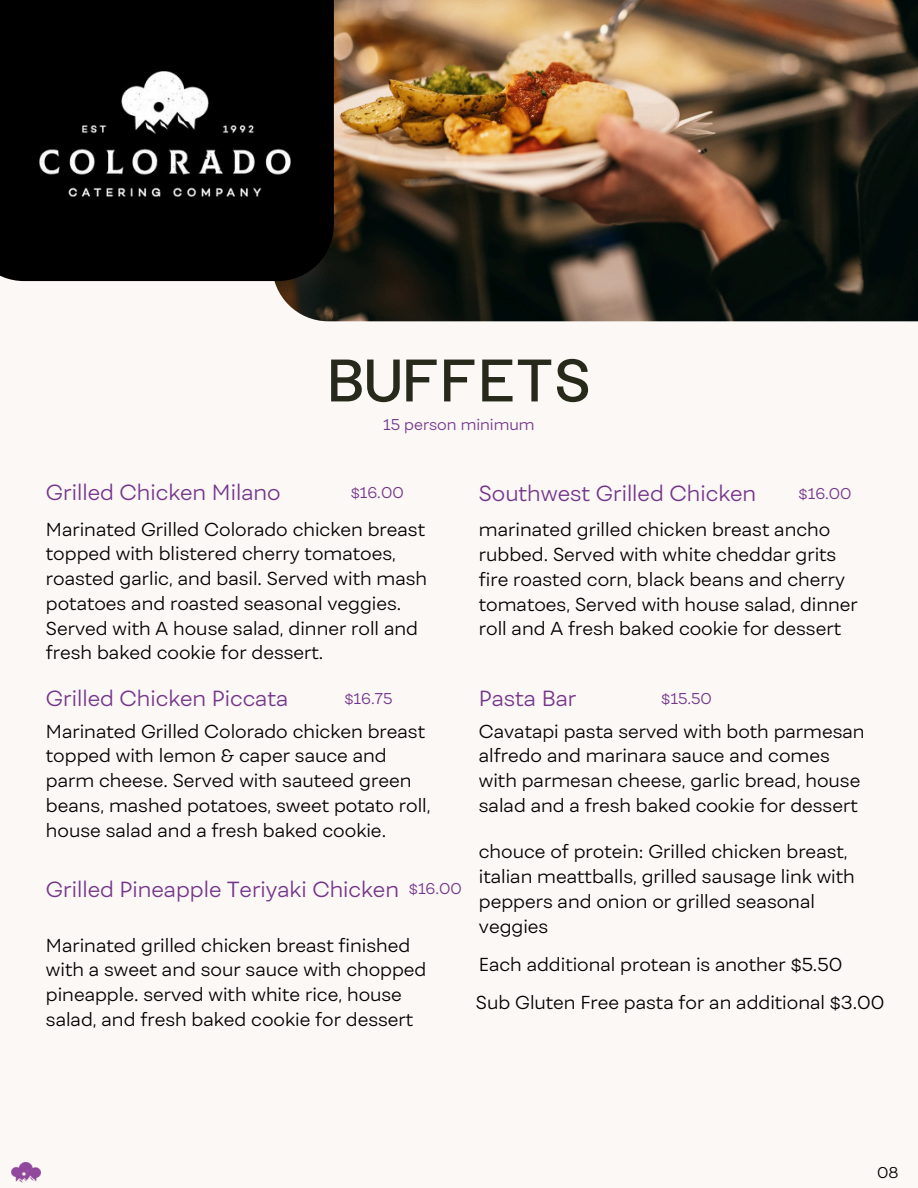
<style>
.page{position:relative;width:918px;height:1188px;background:#fcf8f5}
.page>*{position:absolute;margin:0;border:0;box-sizing:border-box;transform-origin:0 0}
.t1{font:60px "Azeret Mono";letter-spacing:-.02em;color:#272a1b}
.t2{font:300 21px "Fibra";color:#74358b}
.t3{font:300 18px/24.8px "Fibra";color:#000}
.t4{font:300 15px "Fibra";color:#74358b}
.t5{font:300 15px "Fibra";color:#000}
</style>
<div class="page">
<img style="left:272px;top:0;width:646px;height:321px">
<div style="left:0;top:0;width:334px;height:281px;background:#000"></div>
<img style="left:40px;top:71px;width:251px;height:125px">
<img style="left:12px;top:1162px;width:28px;height:20px">
<h1 class="t1" style="left:326px;top:335px;width:267px">BUFFETS</h1>
<p class="t4" style="left:383px;top:415px;width:153px">15 person minimum</p>
<p class="t2" style="left:46px;top:480px;width:236px">Grilled Chicken Milano</p>
<p class="t2" style="left:479px;top:481px;width:279px">Southwest Grilled Chicken</p>
<p class="t4" style="left:351px;top:483px;width:55px">$16.00</p>
<p class="t4" style="left:799px;top:484px;width:55px">$16.00</p>
<p class="t3" style="left:46px;top:517px;width:383px">Marinated Grilled Colorado chicken breast topped with blistered cherry tomatoes, roasted garlic, and basil. Served with mash potatoes and roasted seasonal veggies.<br>Served with A house salad, dinner roll and fresh baked cookie for dessert.</p>
<p class="t3" style="left:479px;top:517px;width:380px">marinated grilled chicken breast ancho rubbed. Served with white cheddar grits fire roasted corn, black beans and cherry tomatoes, Served with house salad, dinner roll and A fresh baked cookie for dessert</p>
<p class="t2" style="left:46px;top:686px;width:244px">Grilled Chicken Piccata</p>
<p class="t2" style="left:479px;top:686px;width:99px">Pasta Bar</p>
<p class="t4" style="left:344px;top:689px;width:50px">$16.75</p>
<p class="t4" style="left:661px;top:689px;width:52px">$15.50</p>
<p class="t3" style="left:46px;top:719px;width:386px">Marinated Grilled Colorado chicken breast topped with lemon &amp; caper sauce and parm cheese. Served with sauteed green beans, mashed potatoes, sweet potato roll, house salad and a fresh baked cookie.</p>
<p class="t3" style="left:479px;top:719px;width:387px">Cavatapi pasta served with both parmesan alfredo and marinara sauce and comes with parmesan cheese, garlic bread, house salad and a fresh baked cookie for dessert</p>
<p class="t2" style="left:46px;top:876px;width:355px">Grilled Pineapple Teriyaki Chicken</p>
<p class="t4" style="left:409px;top:880px;width:55px">$16.00</p>
<p class="t3" style="left:46px;top:932px;width:382px">Marinated grilled chicken breast finished with a sweet and sour sauce with chopped pineapple. served with white rice, house salad, and fresh baked cookie for dessert</p>
<p class="t3" style="left:479px;top:839px;width:377px">chouce of protein: Grilled chicken breast, italian meattballs, grilled sausage link with peppers and onion or grilled seasonal veggies</p>
<p class="t3" style="left:476px;top:945px;width:410px;line-height:38.1px">Each additional protean is another $5.50<br>Sub Gluten Free pasta for an additional $3.00</p>
<p class="t5" style="left:877px;top:1163px;width:23px">08</p>
</div>
